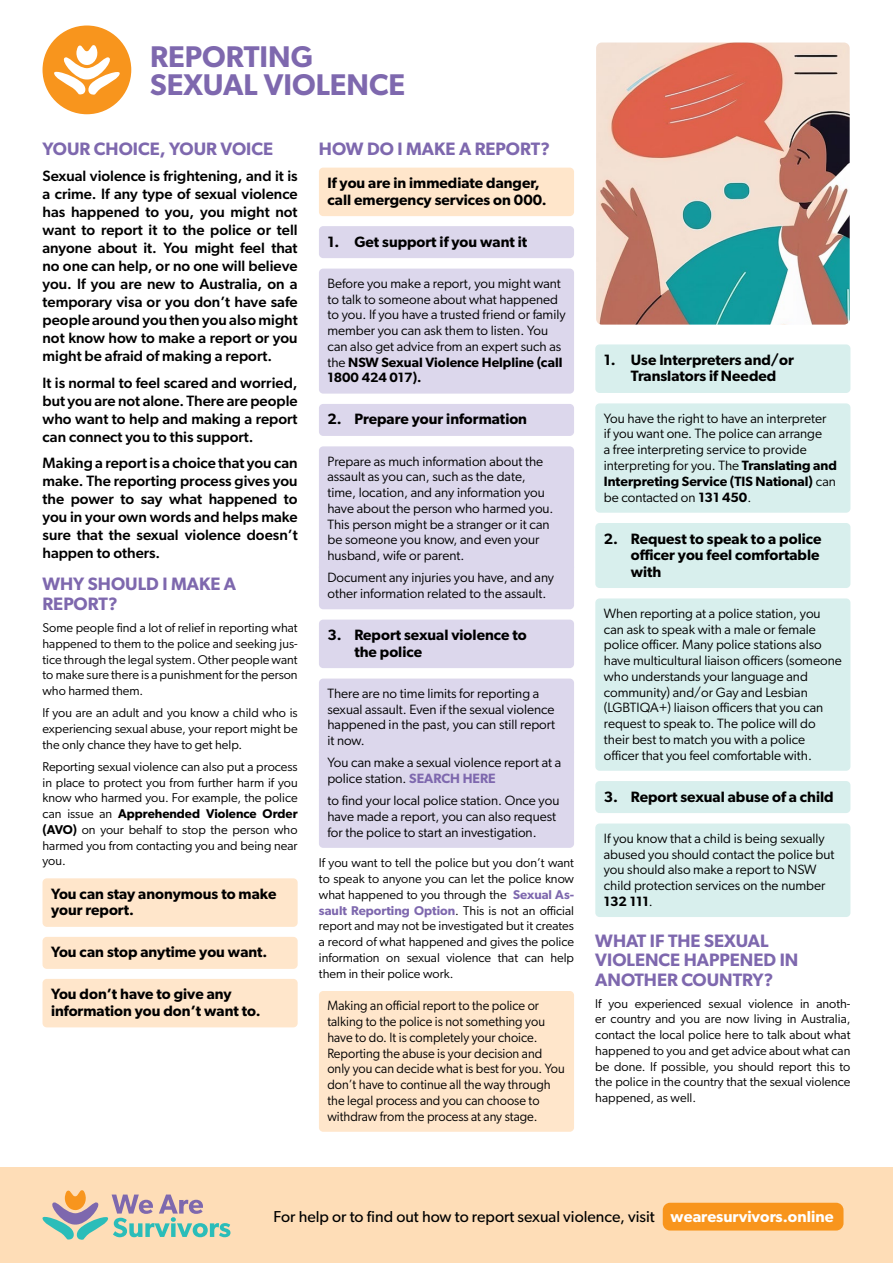
<style>
.page{position:relative;width:893px;height:1263px;background:#fff}
.page>*{position:absolute;margin:0;border:0;box-sizing:border-box;transform-origin:0 0}
.t1{font:600 30px/28.5px "Gibson";color:#7e68ae}
.t2{font:600 18px/19.5px "Gibson";color:#7e68ae}
.t3{font:15.9px "Gibson";color:#000}
.t4{font:500 15px/18px "Gibson";color:#000;text-align:justify}
.t5{font:600 15px/16.5px "Gibson";color:#000}
.t6{font:13.5px/15.8px "Gibson";color:#000}
.t7{font:13.5px/15.8px "Gibson";color:#000;scale:.95 1}
.t8{font:12.75px/15.8px "Gibson";color:#000;text-align:justify}
.s1{font-weight:600}
.s2{font-weight:600;color:#7e68ae}
.s3{font-weight:600;color:#fff}
</style>
<div class="page">
<div style="left:0;top:1167px;width:893px;height:96px;background:#feddb7"></div>
<svg style="left:42px;top:1190px;width:188px;height:50px"></svg>
<div style="left:43px;top:26px;width:88px;height:88px;background:#f8951d;border-radius:50%"></div>
<svg style="left:54px;top:45px;width:66px;height:50px"></svg>
<div style="left:663px;top:1203px;width:180px;height:27px;background:#f8951d;border-radius:7px"></div>
<div style="left:595px;top:344px;width:255px;height:49px;background:#d8efed;border-radius:4px"></div>
<div style="left:595px;top:403px;width:255px;height:110px;background:#d8efed;border-radius:4px"></div>
<div style="left:595px;top:523px;width:255px;height:65px;background:#d8efed;border-radius:4px"></div>
<div style="left:595px;top:598px;width:255px;height:173px;background:#d8efed;border-radius:4px"></div>
<div style="left:595px;top:781px;width:255px;height:32px;background:#d8efed;border-radius:4px"></div>
<div style="left:595px;top:823px;width:255px;height:94px;background:#d8efed;border-radius:4px"></div>
<div style="left:319px;top:168px;width:255px;height:48px;background:#ffe6cb;border-radius:4px"></div>
<div style="left:319px;top:226px;width:255px;height:32px;background:#dcd7ec;border-radius:4px"></div>
<div style="left:319px;top:269px;width:255px;height:125px;background:#dcd7ec;border-radius:4px"></div>
<div style="left:319px;top:404px;width:255px;height:32px;background:#dcd7ec;border-radius:4px"></div>
<div style="left:319px;top:446px;width:255px;height:125px;background:#dcd7ec;border-radius:4px"></div>
<div style="left:319px;top:563px;width:255px;height:46px;background:#dcd7ec;border-radius:4px"></div>
<div style="left:319px;top:620px;width:255px;height:48px;background:#dcd7ec;border-radius:4px"></div>
<div style="left:319px;top:678px;width:255px;height:78px;background:#dcd7ec;border-radius:4px"></div>
<div style="left:319px;top:748px;width:255px;height:46px;background:#dcd7ec;border-radius:4px"></div>
<div style="left:319px;top:786px;width:255px;height:62px;background:#dcd7ec;border-radius:4px"></div>
<div style="left:319px;top:991px;width:255px;height:141px;background:#ffe6cb;border-radius:4px"></div>
<div style="left:43px;top:878px;width:255px;height:49px;background:#ffe6cb;border-radius:4px"></div>
<div style="left:43px;top:937px;width:255px;height:32px;background:#ffe6cb;border-radius:4px"></div>
<div style="left:43px;top:979px;width:255px;height:48px;background:#ffe6cb;border-radius:4px"></div>
<img style="left:596px;top:43px;width:254px;height:282px">
<h1 class="t1" style="left:150px;top:41px;width:257px">REPORTING<br>SEXUAL VIOLENCE</h1>
<h2 class="t2" style="left:43px;top:138px;width:232px">YOUR CHOICE, YOUR VOICE</h2>
<p class="t4" style="left:43px;top:167px;width:257px">Sexual violence is frightening, and it is a crime. If any type of sexual violence has happened to you, you might not want to report it to the police or tell anyone about it. You might feel that no one can help, or no one will believe you. If you are new to Australia, on a temporary visa or you don’t have safe people around you then you also might not know how to make a report or you might be afraid of making a report.</p>
<p class="t4" style="left:43px;top:373px;width:257px">It is normal to feel scared and worried, but you are not alone. There are people who want to help and making a report can connect you to this support.</p>
<p class="t4" style="left:43px;top:454px;width:257px">Making a report is a choice that you can make. The reporting process gives you the power to say what happened to you in your own words and helps make sure that the sexual violence doesn’t happen to others.</p>
<h2 class="t2" style="left:43px;top:574px;width:195px">WHY SHOULD I MAKE A<br>REPORT?</h2>
<p class="t8" style="left:43px;top:620px;width:257px">Some people find a lot of relief in reporting what happened to them to the police and seeking jus&shy;tice through the legal system. Other people want to make sure there is a punishment for the person who harmed them.</p>
<p class="t8" style="left:43px;top:705px;width:257px">If you are an adult and you know a child who is experiencing sexual abuse, your report might be the only chance they have to get help.</p>
<p class="t8" style="left:43px;top:758px;width:257px">Reporting sexual violence can also put a process in place to protect you from further harm if you know who harmed you. For example, the police can issue an <span class="s1">Apprehended Violence Order (AVO)</span> on your behalf to stop the person who harmed you from contacting you and being near you.</p>
<p class="t5" style="left:51px;top:885px;width:227px">You can stay anonymous to make your report.</p>
<p class="t5" style="left:51px;top:943px;width:218px">You can stop anytime you want.</p>
<p class="t5" style="left:51px;top:986px;width:211px">You don’t have to give any information you don’t want to.</p>
<h2 class="t2" style="left:319px;top:138px;width:233px">HOW DO I MAKE A REPORT?</h2>
<p class="t5" style="left:327px;top:174px;width:221px">If you are in immediate danger, call emergency services on 000.</p>
<p class="t5" style="left:327px;top:233px;width:201px">1. Get support if you want it</p>
<p class="t6" style="left:327px;top:275px;width:240px">Before you make a report, you might want to talk to someone about what happened to you. If you have a trusted friend or family member you can ask them to listen. You can also get advice from an expert such as the <span class="s1">NSW Sexual Violence Helpline (call 1800 424 017).</span></p>
<p class="t5" style="left:327px;top:411px;width:201px">2. Prepare your information</p>
<p class="t6" style="left:327px;top:453px;width:228px">Prepare as much information about the assault as you can, such as the date, time, location, and any information you have about the person who harmed you.<br>This person might be a stranger or it can be someone you know, and even your husband, wife or parent.</p>
<p class="t6" style="left:327px;top:570px;width:228px">Document any injuries you have, and any other information related to the assault.</p>
<p class="t5" style="left:354px;top:626px;width:174px;text-indent:-27px">3. Report sexual violence to the police</p>
<p class="t6" style="left:327px;top:685px;width:229px">There are no time limits for reporting a sexual assault. Even if the sexual violence happened in the past, you can still report it now.</p>
<p class="t6" style="left:327px;top:754px;width:235px">You can make a sexual violence report at a police station. <span class="s2">SEARCH HERE</span></p>
<p class="t6" style="left:327px;top:792px;width:233px">to find your local police station. Once you have made a report, you can also request for the police to start an investigation.</p>
<p class="t8" style="left:319px;top:855px;width:257px">If you want to tell the police but you don’t want to speak to anyone you can let the police know what happened to you through the <span class="s2">Sexual As&shy;sault Reporting Option</span>. This is not an official report and may not be investigated but it creates a record of what happened and gives the police information on sexual violence that can help them in their police work.</p>
<p class="t7" style="left:327px;top:997px;width:251px">Making an official report to the police or talking to the police is not something you have to do. It is completely your choice.<br>Reporting the abuse is your decision and only you can decide what is best for you. You don’t have to continue all the way through the legal process and you can choose to withdraw from the process at any stage.</p>
<p class="t5" style="left:631px;top:351px;width:164px;text-indent:-27px">1. Use Interpreters and/or<br>Translators if Needed</p>
<p class="t6" style="left:604px;top:410px;width:235px">You have the right to have an interpreter<br>if you want one. The police can arrange<br>a free interpreting service to provide interpreting for you. The <span class="s1">Translating and Interpreting Service (TIS National)</span> can be contacted on <span class="s1">131 450</span>.</p>
<p class="t5" style="left:631px;top:530px;width:192px;text-indent:-27px">2. Request to speak to a police officer you feel comfortable with</p>
<p class="t6" style="left:604px;top:605px;width:239px">When reporting at a police station, you can ask to speak with a male or female police officer. Many police stations also have multicultural liaison officers (someone who understands your language and community) and/or Gay and Lesbian (LGBTIQA+) liaison officers that you can request to speak to. The police will do their best to match you with a police officer that you feel comfortable with.</p>
<p class="t5" style="left:604px;top:788px;width:231px">3. Report sexual abuse of a child</p>
<p class="t6" style="left:604px;top:830px;width:232px">If you know that a child is being sexually abused you should contact the police but you should also make a report to NSW child protection services on the number<br><span class="s1">132 111</span>.</p>
<h2 class="t2" style="left:595px;top:930px;width:205px">WHAT IF THE SEXUAL<br>VIOLENCE HAPPENED IN<br>ANOTHER COUNTRY?</h2>
<p class="t8" style="left:595px;top:995px;width:257px">If you experienced sexual violence in anoth&shy;er country and you are now living in Australia, contact the local police here to talk about what happened to you and get advice about what can be done. If possible, you should report this to the police in the country that the sexual violence happened, as well.</p>
<p class="t3" style="left:274px;top:1207px;width:561px">For help or to find out how to report sexual violence, visit <span class="s3">wearesurvivors.online</span></p>
</div>
